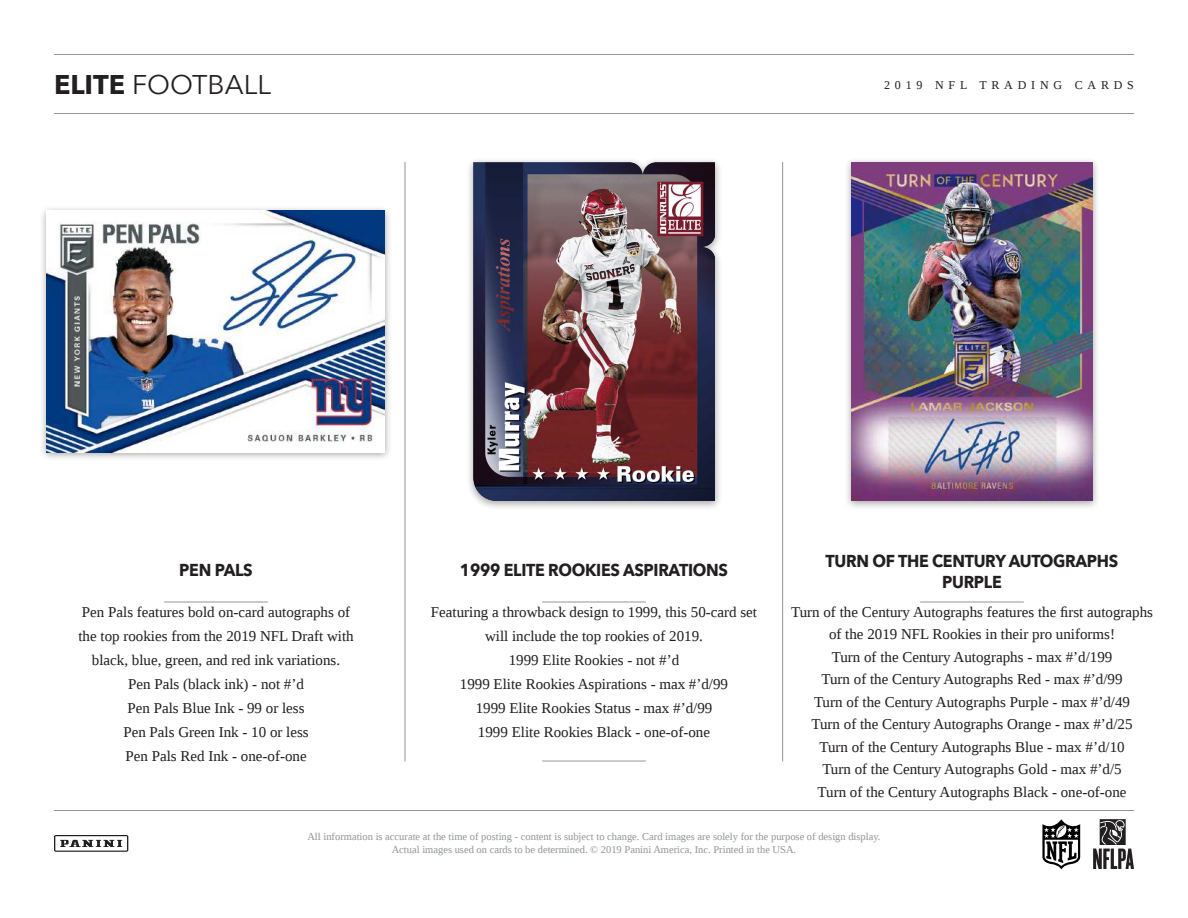
<style>
.page{position:relative;width:1188px;height:918px;background:#fff}
.page>*{position:absolute;margin:0;border:0;box-sizing:border-box;transform-origin:0 0}
.t1{font:27px "Avenir Next";color:#231f20}
.t2{font:700 17.25px "Avenir Next";letter-spacing:-.02em;color:#231f20;scale:.93 1}
.t3{font:15px/24px "Liberation Serif";color:#231f20;text-align:center}
.t4{font:12px "Liberation Serif";letter-spacing:.4em;color:#231f20}
.t5{font:10.5px/12.6px "Liberation Serif";color:#939598;text-align:center}
.s1{font-weight:700}
</style>
<div class="page">
<hr style="left:405px;top:162px;width:1px;height:599px;background:#939598">
<hr style="left:782px;top:162px;width:1px;height:599px;background:#939598">
<hr style="left:164px;top:602px;width:104px;height:1px;background:#939598">
<hr style="left:542px;top:602px;width:104px;height:1px;background:#939598">
<hr style="left:542px;top:761px;width:104px;height:1px;background:#939598">
<hr style="left:920px;top:602px;width:104px;height:1px;background:#939598">
<div style="left:39px;top:205px;width:353px;height:257px;background:#231f20;opacity:.4"></div>
<img style="left:46px;top:210px;width:339px;height:242px">
<hr style="left:54px;top:113px;width:1080px;height:1px;background:#939598">
<hr style="left:54px;top:54px;width:1080px;height:1px;background:#939598">
<hr style="left:54px;top:810px;width:1080px;height:1px;background:#939598">
<svg style="left:54px;top:835px;width:74px;height:17px"></svg>
<svg style="left:1093px;top:819px;width:41px;height:50px"></svg>
<svg style="left:1042px;top:819px;width:39px;height:51px"></svg>
<div style="left:844px;top:157px;width:256px;height:353px;background:#231f20;opacity:.4"></div>
<img style="left:851px;top:162px;width:242px;height:339px">
<div style="left:466px;top:157px;width:256px;height:353px;background:#231f20;opacity:.4"></div>
<img style="left:473px;top:162px;width:242px;height:339px">
<h1 class="t1" style="left:54px;top:69px;width:219px"><span class="s1">ELITE</span> FOOTBALL</h1>
<p class="t4" style="left:884px;top:77px;width:251px">2019 NFL TRADING CARDS</p>
<p class="t2" style="left:179px;top:560px;width:80px">PEN PALS</p>
<p class="t3" style="left:82px;top:600px;width:270px">Pen Pals features bold on-card autographs of</p>
<p class="t3" style="left:78px;top:624px;width:277px">the top rookies from the 2019 NFL Draft with</p>
<p class="t3" style="left:92px;top:648px;width:250px">black, blue, green, and red ink variations.</p>
<p class="t3" style="left:128px;top:672px;width:177px">Pen Pals (black ink) - not #’d</p>
<p class="t3" style="left:128px;top:696px;width:179px">Pen Pals Blue Ink - 99 or less</p>
<p class="t3" style="left:123px;top:720px;width:187px">Pen Pals Green Ink - 10 or less</p>
<p class="t3" style="left:125px;top:744px;width:183px">Pen Pals Red Ink - one-of-one</p>
<p class="t2" style="left:460px;top:560px;width:290px">1999 ELITE ROOKIES ASPIRATIONS</p>
<p class="t3" style="left:431px;top:600px;width:328px">Featuring a throwback design to 1999, this 50-card set will include the top rookies of 2019.</p>
<p class="t3" style="left:509px;top:648px;width:172px">1999 Elite Rookies - not #’d</p>
<p class="t3" style="left:460px;top:672px;width:270px">1999 Elite Rookies Aspirations - max #’d/99</p>
<p class="t3" style="left:476px;top:696px;width:238px">1999 Elite Rookies Status - max #’d/99</p>
<p class="t3" style="left:478px;top:720px;width:234px">1999 Elite Rookies Black - one-of-one</p>
<p class="t2" style="left:826px;top:550px;width:316px">TURN OF THE CENTURY AUTOGRAPHS</p>
<p class="t2" style="left:942px;top:571px;width:66px">PURPLE</p>
<p class="t3" style="left:791px;top:600px;width:363px;line-height:22.5px">Turn of the Century Autographs features the first autographs of the 2019 NFL Rookies in their pro uniforms!</p>
<p class="t3" style="left:832px;top:645px;width:282px">Turn of the Century Autographs - max #’d/199</p>
<p class="t3" style="left:822px;top:667px;width:303px">Turn of the Century Autographs Red - max #’d/99</p>
<p class="t3" style="left:814px;top:690px;width:318px">Turn of the Century Autographs Purple - max #’d/49</p>
<p class="t3" style="left:812px;top:712px;width:323px">Turn of the Century Autographs Orange - max #’d/25</p>
<p class="t3" style="left:819px;top:735px;width:307px">Turn of the Century Autographs Blue - max #’d/10</p>
<p class="t3" style="left:822px;top:757px;width:301px">Turn of the Century Autographs Gold - max #’d/5</p>
<p class="t3" style="left:818px;top:780px;width:310px">Turn of the Century Autographs Black - one-of-one</p>
<p class="t5" style="left:307px;top:831px;width:575px">All information is accurate at the time of posting - content is subject to change. Card images are solely for the purpose of design display.<br>Actual images used on cards to be determined. © 2019 Panini America, Inc. Printed in the USA.</p>
</div>
